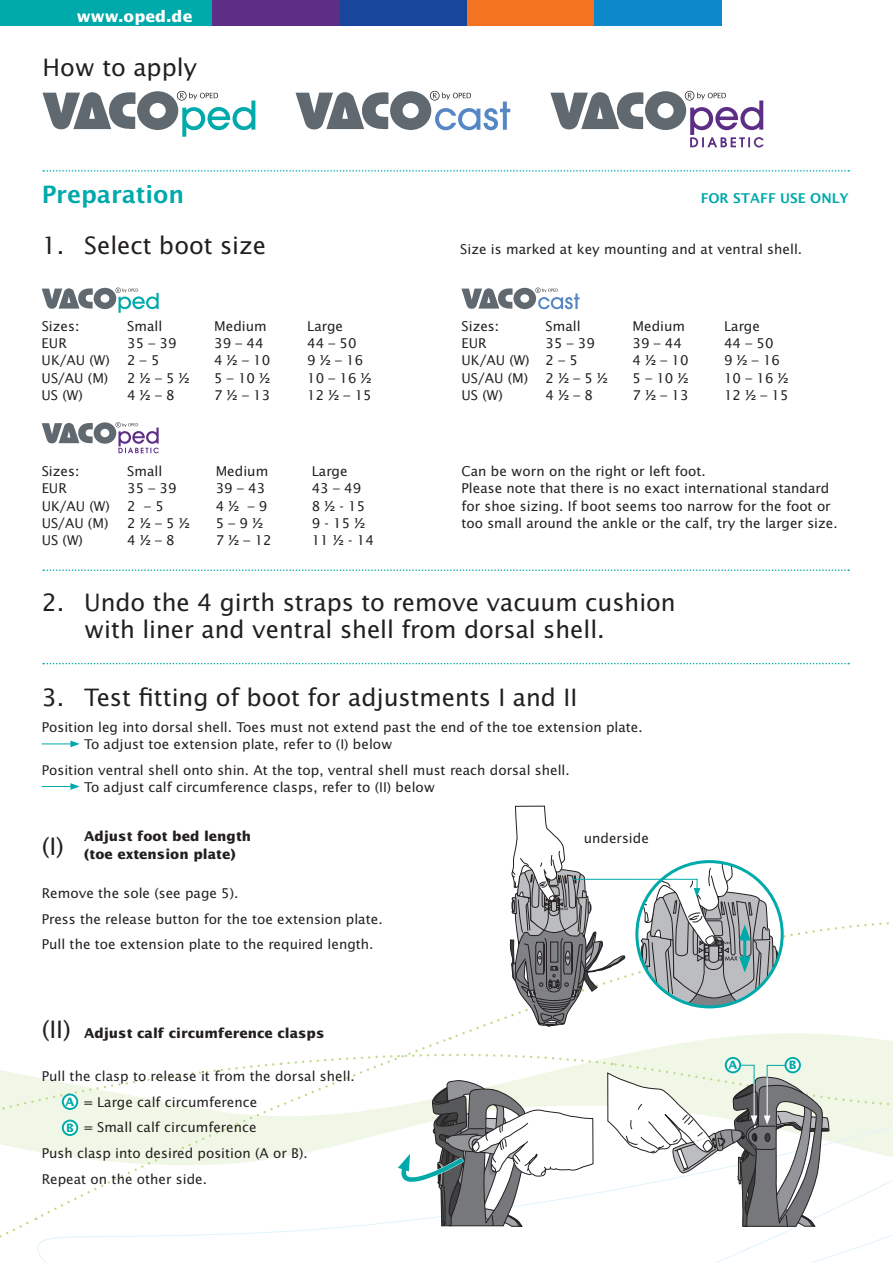
<style>
.page{position:relative;width:893px;height:1263px;background:#fff}
.page>*{position:absolute;margin:0;border:0;box-sizing:border-box;transform-origin:0 0}
.t1{font:24px/27px "Lucida Sans Std";letter-spacing:-.005em;color:#231f20}
.t2{font:600 24px "Lucida Sans";letter-spacing:-.005em;color:#00a9aa}
.t3{font:700 15.75px "Lucida Sans Std";letter-spacing:.005em;color:#fff}
.t4{font:13.5px/17.2px "Lucida Sans Std";color:#231f20}
.t5{font:700 13.5px/17.2px "Lucida Sans Std";color:#231f20}
.t6{font:600 13.5px "Lucida Sans";color:#00a9aa}
.t7{font:700 11.55px "Lucida Sans Std";color:#00a9aa}
.s1{font-weight:400;font-size:24px}
</style>
<div class="page">
<svg style="left:0;top:1070px;width:31px;height:81px;background:#f1f7e8"></svg>
<svg style="left:0;top:1222px;width:29px;height:16px"></svg>
<svg style="left:31px;top:1062px;width:250px;height:201px"></svg>
<svg style="left:42px;top:288px;width:117px;height:25px"></svg>
<svg style="left:42px;top:422px;width:117px;height:31px"></svg>
<svg style="left:461px;top:288px;width:118px;height:21px"></svg>
<hr style="left:42px;top:744px;width:31px;height:1px;background:#00a9aa">
<svg style="left:70px;top:740px;width:10px;height:7px"></svg>
<hr style="left:42px;top:786px;width:31px;height:1px;background:#00a9aa">
<svg style="left:70px;top:783px;width:10px;height:7px"></svg>
<svg style="left:281px;top:805px;width:612px;height:458px"></svg>
<div style="left:63px;top:1120px;width:14px;height:15px;background:#fff;border-radius:50%"></div>
<div style="left:62px;top:1119px;width:16px;height:17px;border:2px solid #00a9aa;border-radius:50%"></div>
<div style="left:63px;top:1094px;width:14px;height:15px;background:#fff;border-radius:50%"></div>
<div style="left:62px;top:1093px;width:16px;height:17px;border:2px solid #00a9aa;border-radius:50%"></div>
<svg style="left:43px;top:569px;width:806px;height:2px"></svg>
<svg style="left:43px;top:663px;width:806px;height:1px"></svg>
<div style="left:785px;top:1058px;width:15px;height:14px;background:#fff;border-radius:50%"></div>
<div style="left:784px;top:1057px;width:17px;height:16px;border:2px solid #00a9aa;border-radius:50%"></div>
<div style="left:726px;top:1058px;width:14px;height:14px;background:#fff;border-radius:50%"></div>
<div style="left:725px;top:1057px;width:16px;height:16px;border:2px solid #00a9aa;border-radius:50%"></div>
<div style="left:0;top:0;width:213px;height:26px;background:#00a9aa"></div>
<div style="left:339px;top:0;width:128px;height:26px;background:#18469d"></div>
<div style="left:213px;top:0;width:127px;height:26px;background:#5d2e86"></div>
<div style="left:467px;top:0;width:127px;height:26px;background:#f47321"></div>
<div style="left:594px;top:0;width:128px;height:26px;background:#0c88cb"></div>
<svg style="left:43px;top:91px;width:212px;height:46px"></svg>
<svg style="left:295px;top:91px;width:215px;height:39px"></svg>
<svg style="left:550px;top:91px;width:214px;height:57px"></svg>
<svg style="left:43px;top:170px;width:806px;height:2px"></svg>
<p class="t3" style="left:77px;top:8px;width:117px">www.oped.de</p>
<h1 class="t1" style="left:43px;top:54px;width:156px">How to apply</h1>
<h1 class="t2" style="left:42px;top:180px;width:144px">Preparation</h1>
<p class="t6" style="left:701px;top:190px;width:150px">FOR STAFF USE ONLY</p>
<h1 class="t1" style="left:42px;top:232px;width:226px">1. Select boot size</h1>
<p class="t4" style="left:460px;top:240px;width:343px">Size is marked at key mounting and at ventral shell.</p>
<p class="t4" style="left:42px;top:318px;width:39px">Sizes:</p>
<p class="t4" style="left:127px;top:318px;width:37px">Small</p>
<p class="t4" style="left:214px;top:318px;width:54px">Medium</p>
<p class="t4" style="left:307px;top:318px;width:37px">Large</p>
<p class="t4" style="left:42px;top:335px;width:27px">EUR</p>
<p class="t4" style="left:127px;top:335px;width:51px">35 – 39</p>
<p class="t4" style="left:214px;top:335px;width:51px">39 – 44</p>
<p class="t4" style="left:307px;top:335px;width:51px">44 – 50</p>
<p class="t4" style="left:42px;top:352px;width:70px">UK/AU (W)</p>
<p class="t4" style="left:127px;top:352px;width:34px">2 – 5</p>
<p class="t4" style="left:214px;top:352px;width:58px">4 ½ – 10</p>
<p class="t4" style="left:307px;top:352px;width:58px">9 ½ – 16</p>
<p class="t4" style="left:42px;top:369px;width:68px">US/AU (M)</p>
<p class="t4" style="left:127px;top:369px;width:64px">2 ½ – 5 ½</p>
<p class="t4" style="left:214px;top:369px;width:58px">5 – 10 ½</p>
<p class="t4" style="left:307px;top:369px;width:66px">10 – 16 ½</p>
<p class="t4" style="left:42px;top:387px;width:43px">US (W)</p>
<p class="t4" style="left:127px;top:387px;width:49px">4 ½ – 8</p>
<p class="t4" style="left:214px;top:387px;width:58px">7 ½ – 13</p>
<p class="t4" style="left:307px;top:387px;width:66px">12 ½ – 15</p>
<p class="t4" style="left:42px;top:463px;width:39px">Sizes:</p>
<p class="t4" style="left:127px;top:463px;width:37px">Small</p>
<p class="t4" style="left:216px;top:463px;width:54px">Medium</p>
<p class="t4" style="left:312px;top:463px;width:37px">Large</p>
<p class="t4" style="left:42px;top:480px;width:27px">EUR</p>
<p class="t4" style="left:127px;top:480px;width:51px">35 – 39</p>
<p class="t4" style="left:216px;top:480px;width:51px">39 – 43</p>
<p class="t4" style="left:312px;top:480px;width:51px">43 – 49</p>
<p class="t4" style="left:42px;top:497px;width:70px">UK/AU (W)</p>
<p class="t4" style="left:127px;top:497px;width:38px">2 – 5</p>
<p class="t4" style="left:216px;top:497px;width:53px">4 ½ – 9</p>
<p class="t4" style="left:312px;top:497px;width:55px">8 ½ - 15</p>
<p class="t4" style="left:42px;top:515px;width:68px">US/AU (M)</p>
<p class="t4" style="left:127px;top:515px;width:64px">2 ½ – 5 ½</p>
<p class="t4" style="left:216px;top:515px;width:49px">5 – 9 ½</p>
<p class="t4" style="left:312px;top:515px;width:55px">9 - 15 ½</p>
<p class="t4" style="left:42px;top:532px;width:43px">US (W)</p>
<p class="t4" style="left:127px;top:532px;width:49px">4 ½ – 8</p>
<p class="t4" style="left:216px;top:532px;width:58px">7 ½ – 12</p>
<p class="t4" style="left:312px;top:532px;width:64px">11 ½ - 14</p>
<p class="t4" style="left:461px;top:318px;width:39px">Sizes:</p>
<p class="t4" style="left:545px;top:318px;width:37px">Small</p>
<p class="t4" style="left:632px;top:318px;width:54px">Medium</p>
<p class="t4" style="left:724px;top:318px;width:37px">Large</p>
<p class="t4" style="left:461px;top:335px;width:27px">EUR</p>
<p class="t4" style="left:545px;top:335px;width:51px">35 – 39</p>
<p class="t4" style="left:632px;top:335px;width:51px">39 – 44</p>
<p class="t4" style="left:724px;top:335px;width:51px">44 – 50</p>
<p class="t4" style="left:461px;top:352px;width:118px">UK/AU (W) 2 – 5</p>
<p class="t4" style="left:632px;top:352px;width:58px">4 ½ – 10</p>
<p class="t4" style="left:724px;top:352px;width:58px">9 ½ – 16</p>
<p class="t4" style="left:461px;top:369px;width:68px">US/AU (M)</p>
<p class="t4" style="left:545px;top:369px;width:64px">2 ½ – 5 ½</p>
<p class="t4" style="left:632px;top:369px;width:58px">5 – 10 ½</p>
<p class="t4" style="left:724px;top:369px;width:66px">10 – 16 ½</p>
<p class="t4" style="left:461px;top:387px;width:43px">US (W)</p>
<p class="t4" style="left:545px;top:387px;width:49px">4 ½ – 8</p>
<p class="t4" style="left:632px;top:387px;width:58px">7 ½ – 13</p>
<p class="t4" style="left:724px;top:387px;width:66px">12 ½ – 15</p>
<p class="t4" style="left:461px;top:463px;width:378px">Can be worn on the right or left foot.<br>Please note that there is no exact international standard for shoe sizing. If boot seems too narrow for the foot or too small around the ankle or the calf, try the larger size.</p>
<h1 class="t1" style="left:84px;top:589px;width:593px;text-indent:-43px">2. Undo the 4 girth straps to remove vacuum cushion with liner and ventral shell from dorsal shell.</h1>
<h1 class="t1" style="left:42px;top:684px;width:537px">3. Test fitting of boot for adjustments I and II</h1>
<p class="t4" style="left:84px;top:718px;width:560px;text-indent:-43px">Position leg into dorsal shell. Toes must not extend past the end of the toe extension plate.<br>To adjust toe extension plate, refer to (I) below</p>
<p class="t4" style="left:84px;top:761px;width:487px;text-indent:-43px">Position ventral shell onto shin. At the top, ventral shell must reach dorsal shell.<br>To adjust calf circumference clasps, refer to (II) below</p>
<h1 class="t1" style="left:42px;top:833px;width:24px">(I)</h1>
<p class="t5" style="left:84px;top:828px;width:169px">Adjust foot bed length (toe extension plate)</p>
<p class="t4" style="left:42px;top:880px;width:342px;line-height:25.8px">Remove the sole (see page 5).<br>Press the release button for the toe extension plate.<br>Pull the toe extension plate to the required length.</p>
<p class="t5" style="left:42px;top:1025px;width:284px"><span class="s1">(II)</span> Adjust calf circumference clasps</p>
<p class="t4" style="left:42px;top:1067px;width:315px">Pull the clasp to release it from the dorsal shell.</p>
<p class="t4" style="left:84px;top:1093px;width:175px">= Large calf circumference</p>
<p class="t4" style="left:84px;top:1119px;width:174px">= Small calf circumference</p>
<p class="t4" style="left:42px;top:1145px;width:268px">Push clasp into desired position (A or B).</p>
<p class="t4" style="left:42px;top:1170px;width:167px">Repeat on the other side.</p>
<p class="t7" style="left:65px;top:1095px;width:10px">A</p>
<p class="t7" style="left:66px;top:1121px;width:9px">B</p>
<p class="t4" style="left:584px;top:830px;width:67px">underside</p>
<p class="t7" style="left:728px;top:1059px;width:10px">A</p>
<p class="t7" style="left:789px;top:1059px;width:9px">B</p>
</div>
